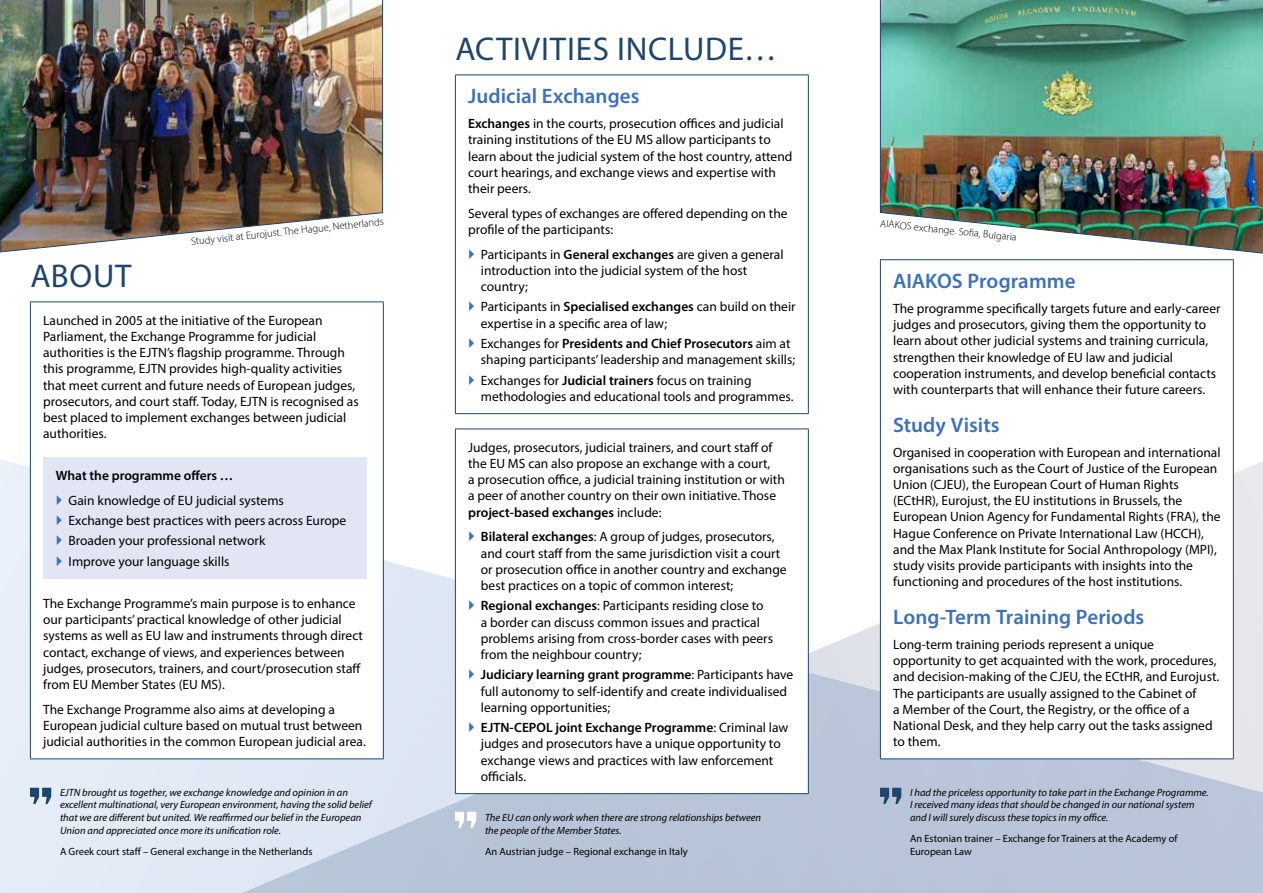
<style>
.page{position:relative;width:1263px;height:893px;background:#fff}
.page>*{position:absolute;margin:0;border:0;box-sizing:border-box;transform-origin:0 0}
.t1{font:33px "Myriad Pro";letter-spacing:.02em;color:#1f456b}
.t2{font:600 21px "Myriad Pro";color:#3d71b8}
.t3{font:13.5px/16.2px "Myriad Pro";color:#000}
.t4{font:600 13.5px "Myriad Pro";color:#000}
.t5{font:italic 10.5px/12.6px "Myriad Pro";color:#000}
.t6{font:10.5px/12.6px "Myriad Pro";color:#000}
.t7{font:300 10.5px "Myriad Pro";color:#000}
.s1{font-weight:600}
</style>
<div class="page">
<div style="left:0;top:456px;width:212px;height:437px;background:#e4ecf6"></div>
<svg style="left:212px;top:456px;width:1051px;height:437px"></svg>
<img style="left:0;top:0;width:383px;height:253px">
<img style="left:880px;top:0;width:383px;height:254px">
<div style="left:30px;top:302px;width:353px;height:457px;background:#fff"></div>
<hr style="left:30px;top:301px;width:354px;height:1px;background:#1f456b">
<hr style="left:30px;top:302px;width:1px;height:456px;background:#1f456b">
<hr style="left:383px;top:302px;width:1px;height:456px;background:#1f456b">
<hr style="left:30px;top:758px;width:354px;height:1px;background:#1f456b">
<div style="left:43px;top:457px;width:323px;height:122px;background:#e2e5f4"></div>
<hr style="left:455px;top:75px;width:354px;height:1px;background:#1f456b">
<hr style="left:455px;top:75px;width:1px;height:338px;background:#1f456b">
<hr style="left:808px;top:75px;width:1px;height:338px;background:#1f456b">
<hr style="left:455px;top:413px;width:354px;height:1px;background:#1f456b">
<div style="left:455px;top:429px;width:353px;height:365px;background:#fff"></div>
<hr style="left:455px;top:429px;width:354px;height:1px;background:#1f456b">
<hr style="left:455px;top:429px;width:1px;height:364px;background:#1f456b">
<hr style="left:808px;top:429px;width:1px;height:364px;background:#1f456b">
<hr style="left:455px;top:793px;width:354px;height:1px;background:#1f456b">
<div style="left:880px;top:259px;width:353px;height:500px;background:#fff"></div>
<hr style="left:880px;top:259px;width:354px;height:1px;background:#1f456b">
<hr style="left:880px;top:260px;width:1px;height:498px;background:#1f456b">
<hr style="left:1233px;top:260px;width:1px;height:498px;background:#1f456b">
<hr style="left:880px;top:758px;width:354px;height:1px;background:#1f456b">
<svg style="left:30px;top:788px;width:21px;height:16px"></svg>
<svg style="left:880px;top:788px;width:21px;height:16px"></svg>
<svg style="left:455px;top:812px;width:21px;height:16px"></svg>
<p class="t7" style="left:190px;top:235px;width:195px;rotate:-6deg">Study visit at Eurojust. The Hague, Netherlands</p>
<h1 class="t1" style="left:30px;top:256px;width:103px">ABOUT</h1>
<p class="t3" style="left:43px;top:312px;width:317px">Launched in 2005 at the initiative of the European Parliament, the Exchange Programme for judicial authorities is the EJTN’s flagship programme. Through this programme, EJTN provides high-quality activities that meet current and future needs of European judges, prosecutors, and court staff. Today, EJTN is recognised as best placed to implement exchanges between judicial authorities.</p>
<p class="t4" style="left:56px;top:467px;width:179px">What the programme offers …</p>
<p class="t3" style="left:69px;top:490px;width:279px;line-height:20.4px">Gain knowledge of EU judicial systems<br>Exchange best practices with peers across Europe Broaden your professional network<br>Improve your language skills</p>
<p class="t3" style="left:43px;top:595px;width:321px">The Exchange Programme’s main purpose is to enhance our participants’ practical knowledge of other judicial systems as well as EU law and instruments through direct contact, exchange of views, and experiences between judges, prosecutors, trainers, and court/prosecution staff from EU Member States (EU MS).</p>
<p class="t3" style="left:43px;top:701px;width:324px">The Exchange Programme also aims at developing a<br>European judicial culture based on mutual trust between judicial authorities in the common European judicial area.</p>
<p class="t5" style="left:60px;top:786px;width:313px">EJTN brought us together, we exchange knowledge and opinion in an excellent multinational, very European environment, having the solid belief that we are different but united. We reaffirmed our belief in the European Union and appreciated once more its unification role.</p>
<p class="t6" style="left:60px;top:845px;width:254px">A Greek court staff – General exchange in the Netherlands</p>
<h1 class="t1" style="left:455px;top:29px;width:323px">ACTIVITIES INCLUDE…</h1>
<h2 class="t2" style="left:468px;top:83px;width:173px">Judicial Exchanges</h2>
<p class="t3" style="left:468px;top:115px;width:326px"><span class="s1">Exchanges</span> in the courts, prosecution offices and judicial training institutions of the EU MS allow participants to learn about the judicial system of the host country, attend court hearings, and exchange views and expertise with their peers.</p>
<p class="t3" style="left:468px;top:205px;width:321px">Several types of exchanges are offered depending on the profile of the participants:</p>
<p class="t3" style="left:481px;top:246px;width:304px">Participants in <span class="s1">General exchanges</span> are given a general introduction into the judicial system of the host country;</p>
<p class="t3" style="left:481px;top:299px;width:316px">Participants in <span class="s1">Specialised exchanges</span> can build on their expertise in a specific area of law;</p>
<p class="t3" style="left:481px;top:335px;width:316px">Exchanges for <span class="s1">Presidents and Chief Prosecutors</span> aim at shaping participants’ leadership and management skills;</p>
<p class="t3" style="left:481px;top:372px;width:314px">Exchanges for <span class="s1">Judicial trainers</span> focus on training methodologies and educational tools and programmes.</p>
<p class="t3" style="left:468px;top:439px;width:318px">Judges, prosecutors, judicial trainers, and court staff of the EU MS can also propose an exchange with a court,<br>a prosecution office, a judicial training institution or with a peer of another country on their own initiative. Those <span class="s1">project-based exchanges</span> include:</p>
<p class="t3" style="left:481px;top:528px;width:307px"><span class="s1">Bilateral exchanges</span>: A group of judges, prosecutors, and court staff from the same jurisdiction visit a court or prosecution office in another country and exchange best practices on a topic of common interest;</p>
<p class="t3" style="left:481px;top:597px;width:294px"><span class="s1">Regional exchanges</span>: Participants residing close to a border can discuss common issues and practical problems arising from cross-border cases with peers from the neighbour country;</p>
<p class="t3" style="left:481px;top:667px;width:314px"><span class="s1">Judiciary learning grant programme</span>: Participants have full autonomy to self-identify and create individualised learning opportunities;</p>
<p class="t3" style="left:481px;top:719px;width:309px"><span class="s1">EJTN-CEPOL joint Exchange Programme</span>: Criminal law judges and prosecutors have a unique opportunity to exchange views and practices with law enforcement officials.</p>
<p class="t5" style="left:485px;top:811px;width:278px">The EU can only work when there are strong relationships between the people of the Member States.</p>
<p class="t6" style="left:485px;top:845px;width:204px">An Austrian judge – Regional exchange in Italy</p>
<p class="t7" style="left:881px;top:217px;width:139px;rotate:6deg">AIAKOS exchange. Sofi a, Bulgaria</p>
<h2 class="t2" style="left:893px;top:268px;width:184px">AIAKOS Programme</h2>
<p class="t3" style="left:893px;top:300px;width:329px">The programme specifically targets future and early-career judges and prosecutors, giving them the opportunity to learn about other judicial systems and training curricula, strengthen their knowledge of EU law and judicial cooperation instruments, and develop beneficial contacts with counterparts that will enhance their future careers.</p>
<h2 class="t2" style="left:893px;top:411px;width:108px">Study Visits</h2>
<p class="t3" style="left:893px;top:444px;width:329px">Organised in cooperation with European and international organisations such as the Court of Justice of the European Union (CJEU), the European Court of Human Rights (ECtHR), Eurojust, the EU institutions in Brussels, the European Union Agency for Fundamental Rights (FRA), the Hague Conference on Private International Law (HCCH), and the Max Plank Institute for Social Anthropology (MPI), study visits provide participants with insights into the functioning and procedures of the host institutions.</p>
<h2 class="t2" style="left:893px;top:604px;width:253px">Long-Term Training Periods</h2>
<p class="t3" style="left:893px;top:636px;width:328px">Long-term training periods represent a unique opportunity to get acquainted with the work, procedures, and decision-making of the CJEU, the ECtHR, and Eurojust.<br>The participants are usually assigned to the Cabinet of<br>a Member of the Court, the Registry, or the office of a National Desk, and they help carry out the tasks assigned to them.</p>
<p class="t5" style="left:910px;top:786px;width:300px">I had the priceless opportunity to take part in the Exchange Programme.<br>I received many ideas that should be changed in our national system and I will surely discuss these topics in my office.</p>
<p class="t6" style="left:910px;top:832px;width:269px">An Estonian trainer – Exchange for Trainers at the Academy of<br>European Law</p>
</div>
